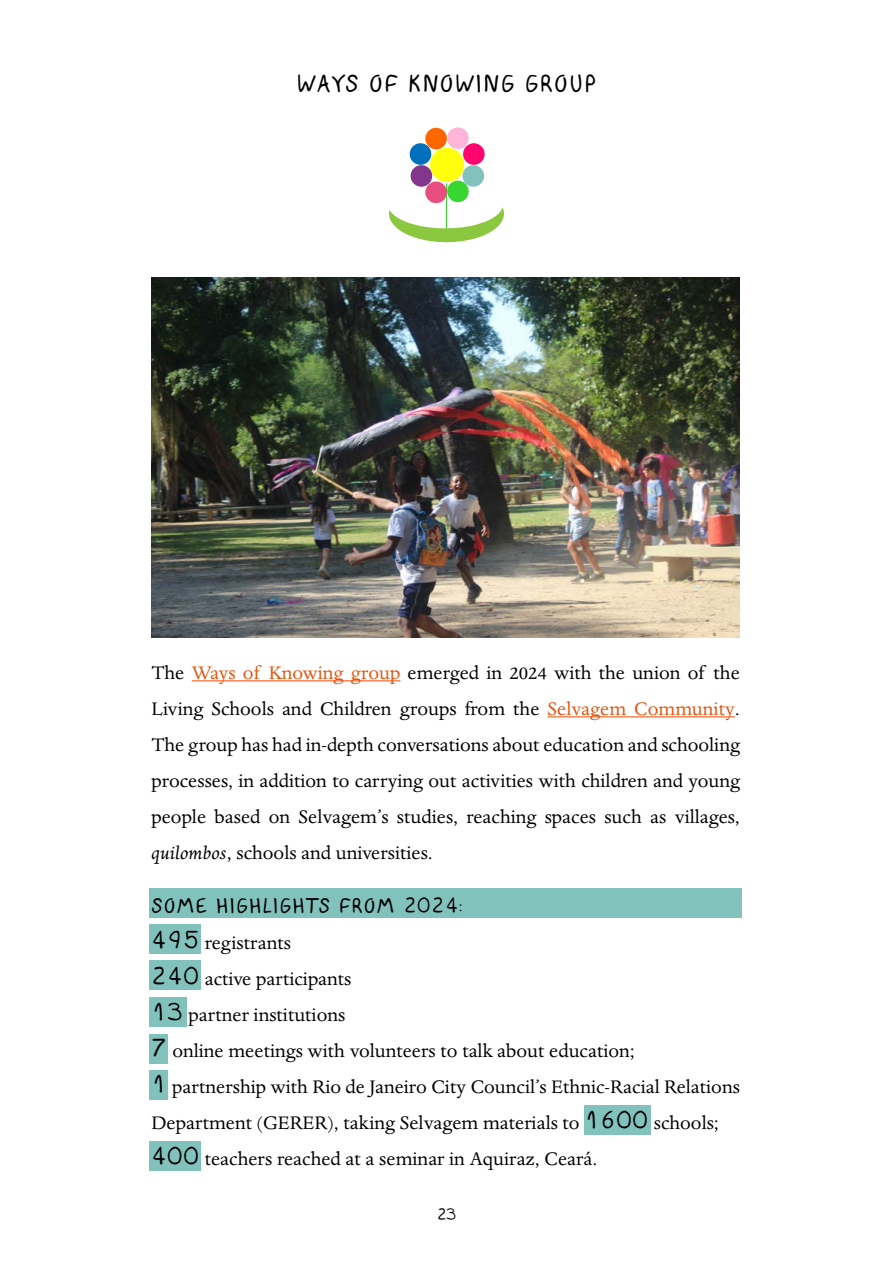
<style>
.page{position:relative;width:893px;height:1263px;background:#fff}
.page>*{position:absolute;margin:0;border:0;box-sizing:border-box;transform-origin:0 0}
.t1{font:21px/36px "Dante";color:#000;text-align:justify}
.t2{font:21px "Dantestui 2";letter-spacing:.075em;color:#000}
.t3{font:18px "Dantestui 2";letter-spacing:.075em;color:#000}
.t4{font:13.5px "Dantestui 2";color:#000}
.s1{color:#e9520e}
.s2{font-style:italic}
.s3{font-family:"Dantestui 2"}
</style>
<div class="page">
<div style="left:149px;top:960px;width:52px;height:30px;background:#82c2bd"></div>
<hr style="left:446px;top:183px;width:1px;height:59px;background:#38d630">
<svg style="left:389px;top:207px;width:115px;height:35px"></svg>
<div style="left:430px;top:148px;width:34px;height:34px;background:#ffff0d;border-radius:50%"></div>
<div style="left:425px;top:128px;width:22px;height:21px;background:#f60;border-radius:50%"></div>
<div style="left:410px;top:143px;width:21px;height:22px;background:#0070bd;border-radius:50%"></div>
<div style="left:411px;top:165px;width:21px;height:22px;background:#82368c;border-radius:50%"></div>
<div style="left:425px;top:182px;width:22px;height:21px;background:#e84d7f;border-radius:50%"></div>
<div style="left:447px;top:181px;width:22px;height:21px;background:#38d630;border-radius:50%"></div>
<div style="left:462px;top:165px;width:22px;height:22px;background:#82c2bd;border-radius:50%"></div>
<div style="left:463px;top:143px;width:22px;height:22px;background:#ff0570;border-radius:50%"></div>
<div style="left:447px;top:127px;width:22px;height:22px;background:#ffb5d9;border-radius:50%"></div>
<img style="left:151px;top:277px;width:589px;height:361px">
<div style="left:149px;top:924px;width:52px;height:30px;background:#82c2bd"></div>
<div style="left:149px;top:997px;width:38px;height:30px;background:#82c2bd"></div>
<div style="left:149px;top:1034px;width:19px;height:29px;background:#82c2bd"></div>
<div style="left:585px;top:1105px;width:66px;height:30px;background:#82c2bd"></div>
<div style="left:149px;top:1070px;width:19px;height:30px;background:#82c2bd"></div>
<div style="left:149px;top:888px;width:593px;height:29px;background:#82c2bd"></div>
<div style="left:149px;top:1141px;width:52px;height:30px;background:#82c2bd"></div>
<hr style="left:192px;top:680px;width:208px;height:1px;background:#e9520e">
<hr style="left:548px;top:716px;width:187px;height:1px;background:#e9520e">
<p class="t2" style="left:297px;top:69px;width:301px">WAYS OF KNOWING GROUP</p>
<p class="t1" style="left:151px;top:655px;width:590px">The <span class="s1">Ways of Knowing group</span> emerged in 2024 with the union of the Living Schools and Children groups from the <span class="s1">Selvagem Community</span>.<br>The group has had in-depth conversations about education and schooling processes, in addition to carrying out activities with children and young people based on Selvagem’s studies, reaching spaces such as villages, <span class="s2">quilombos</span>, schools and universities.</p>
<p class="t3" style="left:151px;top:892px;width:313px">SOME HIGHLIGHTS FROM 2024:</p>
<p class="t1" style="left:151px;top:925px;width:590px;text-align:left"><span class="s3">495</span> registrants<br><span class="s3">240</span> active participants<br><span class="s3">13</span> partner institutions<br><span class="s3">7</span> online meetings with volunteers to talk about education;<br><span class="s3">1</span> partnership with Rio de Janeiro City Council’s Ethnic-Racial Relations Department (GERER), taking Selvagem materials to <span class="s3">1600</span> schools; <span class="s3">400</span> teachers reached at a seminar in Aquiraz, Ceará.</p>
<p class="t4" style="left:437px;top:1204px;width:20px">23</p>
</div>
